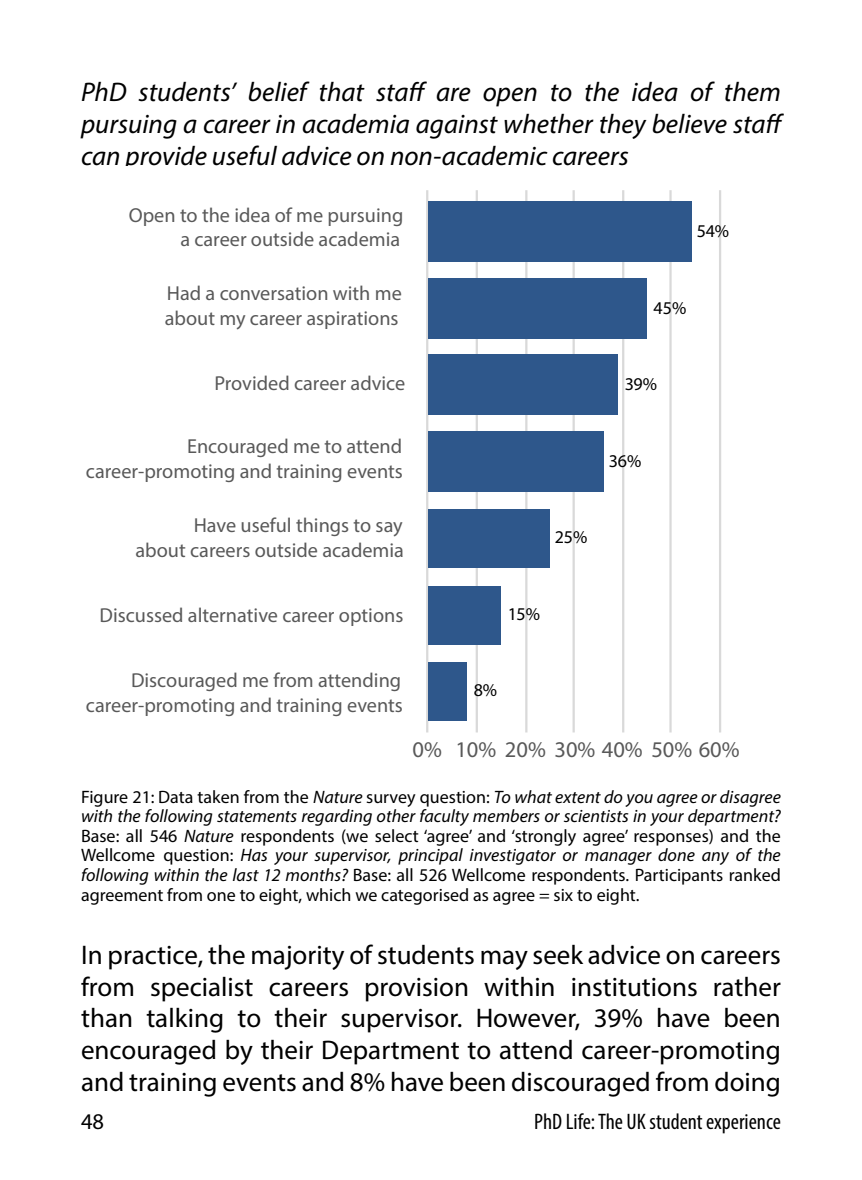
<style>
.page{position:relative;width:862px;height:1180px;background:#fff}
.page>*{position:absolute;margin:0;border:0;box-sizing:border-box;transform-origin:0 0}
.t1{font:27px/31.7px "Myriad Pro";color:#000;text-align:justify}
.t2{font:italic 27px/31.7px "Myriad Pro";color:#000;text-align:justify}
.t3{font:condensed 22.5px "Myriad Pro";color:#000}
.t4{font:22.5px "Myriad Pro";color:#595959}
.t5{font:22.5px "Myriad Pro";color:#000}
.t6{font:20.25px/24.8px "Myriad Pro";color:#595959;text-align:right}
.t7{font:18px/19.6px "Myriad Pro";color:#000;text-align:justify}
.s1{font-style:italic}
</style>
<div class="page">
<hr style="left:475px;top:190px;width:2px;height:542px;background:#d9d9d9">
<hr style="left:525px;top:190px;width:2px;height:542px;background:#d9d9d9">
<hr style="left:572px;top:190px;width:2px;height:542px;background:#d9d9d9">
<hr style="left:621px;top:190px;width:3px;height:542px;background:#d9d9d9">
<hr style="left:669px;top:190px;width:2px;height:542px;background:#d9d9d9">
<hr style="left:718px;top:190px;width:2px;height:542px;background:#d9d9d9">
<hr style="left:426px;top:191px;width:2px;height:540px;background:#d9d9d9">
<div style="left:428px;top:201px;width:263px;height:61px;background:#2e578b"></div>
<div style="left:428px;top:278px;width:218px;height:61px;background:#2e578b"></div>
<div style="left:428px;top:354px;width:189px;height:61px;background:#2e578b"></div>
<div style="left:428px;top:431px;width:175px;height:61px;background:#2e578b"></div>
<div style="left:428px;top:510px;width:121px;height:58px;background:#2e578b"></div>
<div style="left:428px;top:586px;width:72px;height:59px;background:#2e578b"></div>
<div style="left:428px;top:663px;width:38px;height:58px;background:#2e578b"></div>
<h1 class="t2" style="left:81px;top:76px;width:704px">PhD students’ belief that staff are open to the idea of them pursuing a career in academia against whether they believe staff can provide useful advice on non-academic careers</h1>
<p class="t6" style="left:129px;top:202px;width:276px">Open to the idea of me pursuing a career outside academia</p>
<p class="t6" style="left:165px;top:281px;width:238px;text-align:left">Had a conversation with me about my career aspirations</p>
<p class="t7" style="left:696px;top:221px;width:34px">54%</p>
<p class="t7" style="left:653px;top:298px;width:34px">45%</p>
<p class="t6" style="left:214px;top:371px;width:192px">Provided career advice</p>
<p class="t6" style="left:86px;top:434px;width:318px">Encouraged me to attend career-promoting and training events</p>
<p class="t6" style="left:135px;top:513px;width:270px">Have useful things to say<br>about careers outside academia</p>
<p class="t7" style="left:624px;top:374px;width:34px">39%</p>
<p class="t7" style="left:608px;top:451px;width:34px">36%</p>
<p class="t7" style="left:554px;top:527px;width:34px">25%</p>
<p class="t6" style="left:99px;top:603px;width:305px">Discussed alternative career options</p>
<p class="t7" style="left:507px;top:604px;width:34px">15%</p>
<p class="t6" style="left:86px;top:668px;width:318px">Discouraged me from attending career-promoting and training events</p>
<p class="t7" style="left:473px;top:680px;width:25px">8%</p>
<p class="t4" style="left:412px;top:736px;width:328px">0% 10% 20% 30% 40% 50% 60%</p>
<p class="t7" style="left:81px;top:787px;width:701px">Figure 21: Data taken from the <span class="s1">Nature</span> survey question: <span class="s1">To what extent do you agree or disagree with the following statements regarding other faculty members or scientists in your department?<br></span>Base: all 546 <span class="s1">Nature</span> respondents (we select ‘agree’ and ‘strongly agree’ responses) and the Wellcome question: <span class="s1">Has your supervisor, principal investigator or manager done any of the following within the last 12 months?</span> Base: all 526 Wellcome respondents. Participants ranked agreement from one to eight, which we categorised as agree = six to eight.</p>
<p class="t1" style="left:81px;top:939px;width:701px">In practice, the majority of students may seek advice on careers from specialist careers provision within institutions rather than talking to their supervisor. However, 39% have been encouraged by their Department to attend career-promoting and training events and 8% have been discouraged from doing</p>
<p class="t5" style="left:81px;top:1107px;width:25px">48</p>
<p class="t3" style="left:534px;top:1108px;width:248px">PhD Life: The UK student experience</p>
</div>
